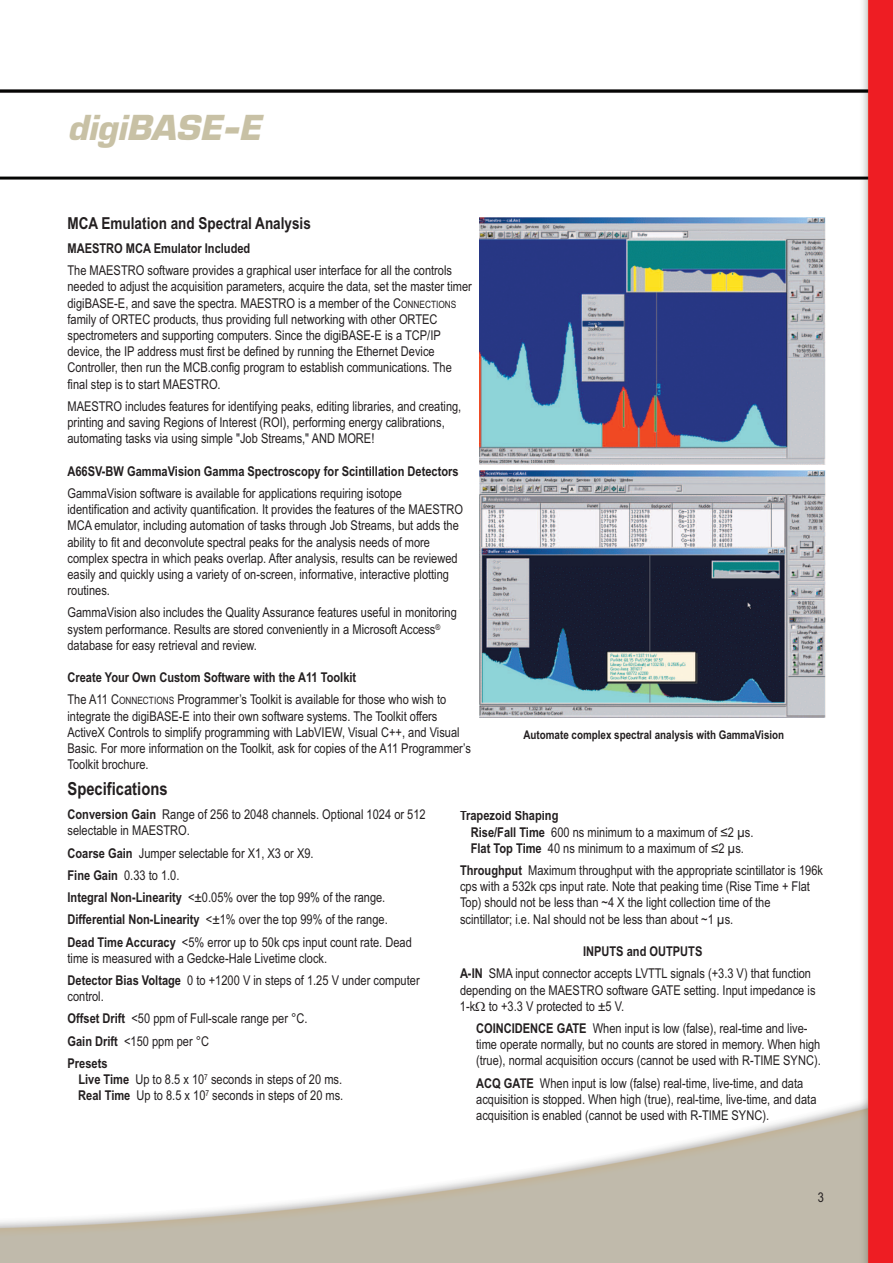
<style>
.page{position:relative;width:893px;height:1263px;background:#fff}
.page>*{position:absolute;margin:0;border:0;box-sizing:border-box;transform-origin:0 0}
.t1{font:36px "EGG Eurostile";color:#c8c1a5}
.t2{font:700 18px "Arial Narrow";color:#231f20}
.t3{font:700 16.5px "Arial Narrow";color:#231f20}
.t4{font:13.5px/16.2px "Arial Narrow";color:#231f20}
.t5{font:700 13.5px "Arial Narrow";color:#231f20}
.t6{font:700 12px "Arial Narrow";color:#231f20}
.s1{font-size:10.2px}
.s2{font-weight:700}
</style>
<div class="page">
<img style="left:0;top:0;width:893px;height:1263px">
<img style="left:480px;top:217px;width:345px;height:247px">
<svg style="left:480px;top:717px;width:345px;height:6px"></svg>
<img style="left:480px;top:471px;width:345px;height:246px">
<div style="left:482px;top:729px;width:343px;height:21px;background:#fff"></div>
<div style="left:459px;top:780px;width:366px;height:30px;background:#fff"></div>
<div style="left:68px;top:1115px;width:376px;height:20px;background:#fff"></div>
<svg style="left:475px;top:1001px;width:10px;height:10px"></svg>
<h1 class="t1" style="left:67px;top:107px;width:195px">digiBASE-E</h1>
<p class="t3" style="left:67px;top:214px;width:245px">MCA Emulation and Spectral Analysis</p>
<p class="t5" style="left:67px;top:240px;width:184px">MAESTRO MCA Emulator Included</p>
<p class="t4" style="left:67px;top:262px;width:406px">The MAESTRO software provides a graphical user interface for all the controls needed to adjust the acquisition parameters, acquire the data, set the master timer digiBASE-E, and save the spectra. MAESTRO is a member of the C<span class="s1">ONNECTIONS </span>family of ORTEC products, thus providing full networking with other ORTEC spectrometers and supporting computers. Since the digiBASE-E is a TCP/IP device, the IP address must first be defined by running the Ethernet Device Controller, then run the MCB.config program to establish communications. The final step is to start MAESTRO.</p>
<p class="t4" style="left:67px;top:398px;width:395px">MAESTRO includes features for identifying peaks, editing libraries, and creating, printing and saving Regions of Interest (ROI), performing energy calibrations, automating tasks via using simple "Job Streams," AND MORE!</p>
<p class="t5" style="left:67px;top:463px;width:393px">A66SV-BW GammaVision Gamma Spectroscopy for Scintillation Detectors</p>
<p class="t4" style="left:67px;top:485px;width:397px">GammaVision software is available for applications requiring isotope identification and activity quantification. It provides the features of the MAESTRO MCA emulator, including automation of tasks through Job Streams, but adds the ability to fit and deconvolute spectral peaks for the analysis needs of more complex spectra in which peaks overlap. After analysis, results can be reviewed easily and quickly using a variety of on-screen, informative, interactive plotting routines.</p>
<p class="t4" style="left:67px;top:605px;width:391px">GammaVision also includes the Quality Assurance features useful in monitoring system performance. Results are stored conveniently in a Microsoft Access<sup>® </sup>database for easy retrieval and review.</p>
<p class="t4" style="left:67px;top:666px;width:380px;line-height:22.2px"><span class="s2">Create Your Own Custom Software with the A11 Toolkit<br></span>The A11 C<span class="s1">ONNECTIONS</span> Programmer’s Toolkit is available for those who wish to</p>
<p class="t4" style="left:67px;top:708px;width:405px">integrate the digiBASE-E into their own software systems. The Toolkit offers ActiveX Controls to simplify programming with LabVIEW‚ Visual C++, and Visual Basic. For more information on the Toolkit, ask for copies of the A11 Programmer’s Toolkit brochure.</p>
<p class="t6" style="left:523px;top:728px;width:262px">Automate complex spectral analysis with GammaVision</p>
<h2 class="t2" style="left:67px;top:778px;width:102px">Specifications</h2>
<p class="t4" style="left:67px;top:806px;width:360px"><span class="s2">Conversion Gain</span> Range of 256 to 2048 channels. Optional 1024 or 512 selectable in MAESTRO.</p>
<p class="t4" style="left:67px;top:842px;width:346px;line-height:22.2px"><span class="s2">Coarse Gain</span> Jumper selectable for X1, X3 or X9.<br><span class="s2">Fine Gain</span> 0.33 to 1.0.<br><span class="s2">Integral Non-Linearity</span> &lt;±0.05% over the top 99% of the range.<br><span class="s2">Differential Non-Linearity</span> &lt;±1% over the top 99% of the range.<br><span class="s2">Dead Time Accuracy</span> &lt;5% error up to 50k cps input count rate. Dead</p>
<p class="t4" style="left:68px;top:947px;width:354px;line-height:22.2px">time is measured with a Gedcke-Hale Livetime clock.<br><span class="s2">Detector Bias Voltage</span> 0 to +1200 V in steps of 1.25 V under computer</p>
<p class="t4" style="left:68px;top:985px;width:242px;line-height:22.2px">control.<br><span class="s2">Offset Drift</span> &lt;50 ppm of Full-scale range per °C.<br><span class="s2">Gain Drift</span> &lt;150 ppm per °C<br><span class="s2">Presets</span></p>
<p class="t4" style="left:78px;top:1071px;width:267px"><span class="s2">Live Time</span> Up to 8.5 x 10<sup>7</sup> seconds in steps of 20 ms.<br><span class="s2">Real Time</span> Up to 8.5 x 10<sup>7</sup> seconds in steps of 20 ms.</p>
<p class="t4" style="left:471px;top:808px;width:284px;text-indent:-11px"><span class="s2">Trapezoid Shaping<br>Rise/Fall Time</span> 600 ns minimum to a maximum of ≤2 µs.<br><span class="s2">Flat Top Time</span> 40 ns minimum to a maximum of ≤2 µs.</p>
<p class="t4" style="left:460px;top:862px;width:365px"><span class="s2">Throughput</span> Maximum throughput with the appropriate scintillator is 196k cps with a 532k cps input rate. Note that peaking time (Rise Time + Flat Top) should not be less than ~4 X the light collection time of the scintillator; i.e. NaI should not be less than about ~1 µs.</p>
<p class="t4" style="left:460px;top:940px;width:353px;line-height:22.2px;text-indent:123px"><span class="s2">INPUTS and OUTPUTS<br>A-IN</span> SMA input connector accepts LVTTL signals (+3.3 V) that function</p>
<p class="t4" style="left:460px;top:982px;width:357px">depending on the MAESTRO software GATE setting. Input impedance is<br>1-k to +3.3 V protected to ±5 V.</p>
<p class="t4" style="left:476px;top:1020px;width:346px"><span class="s2">COINCIDENCE GATE</span> When input is low (false), real-time and live&shy;time operate normally, but no counts are stored in memory. When high (true), normal acquisition occurs (cannot be used with R-TIME SYNC).</p>
<p class="t4" style="left:476px;top:1075px;width:342px"><span class="s2">ACQ GATE</span> When input is low (false) real-time, live-time, and data acquisition is stopped. When high (true), real-time, live-time, and data acquisition is enabled (cannot be used with R-TIME SYNC).</p>
<p class="t4" style="left:818px;top:1189px;width:8px">3</p>
</div>
